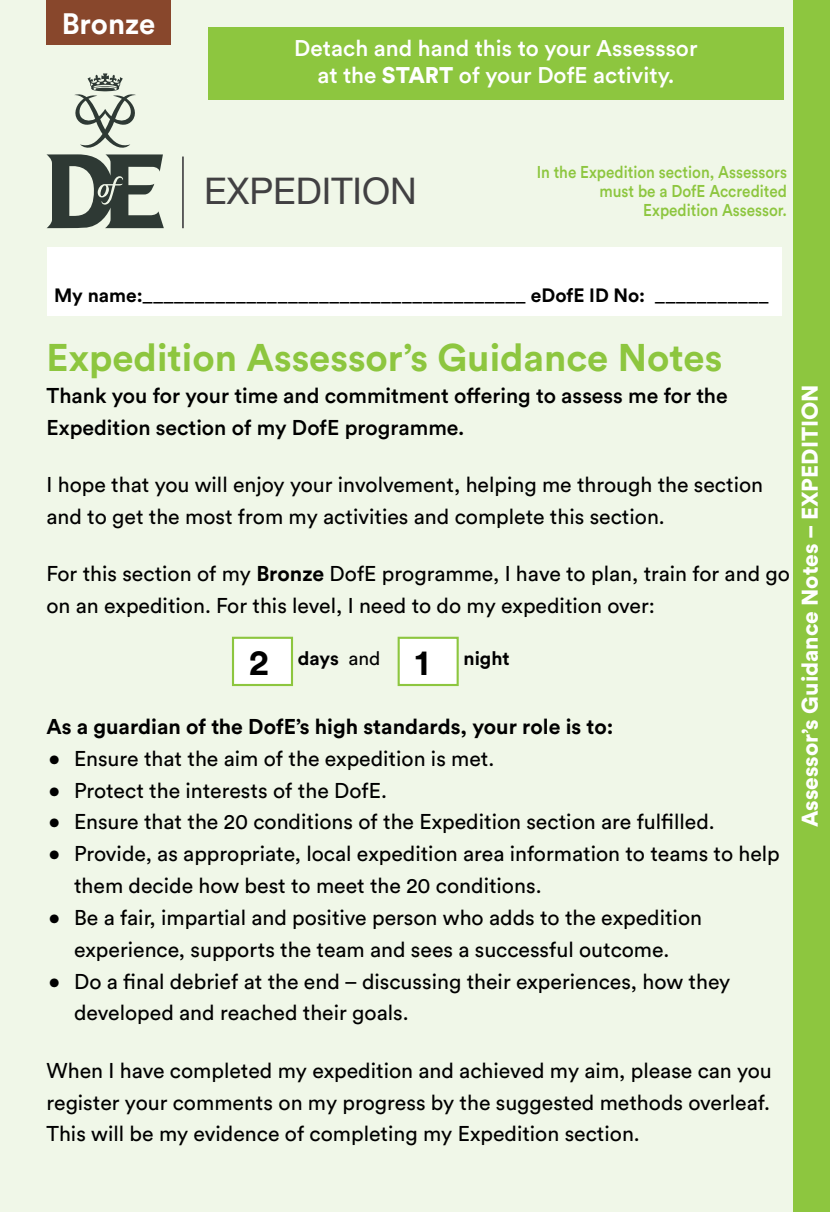
<style>
.page{position:relative;width:830px;height:1212px;background:#fff}
.page>*{position:absolute;margin:0;border:0;box-sizing:border-box;transform-origin:0 0}
.t1{font:700 38.25px "Circular Std";color:#8dc63f}
.t2{font:36.9px "Helvetica Neue LT Std";color:#414042}
.t3{font:700 36px "Circular Std";color:#000}
.t4{font:700 29.25px "Circular Std";color:#fff}
.t5{font:500 22.5px/27px "Circular Std";color:#fff;text-align:center}
.t6{font:900 22.5px "Circular Std";color:#fff}
.t7{font:21.15px/31.7px "Circular Std";color:#000}
.t8{font:500 21.15px/31.7px "Circular Std";color:#000}
.t9{font:700 21.15px "Circular Std";color:#000}
.t10{font:19.12px "Circular Std";color:#000}
.t11{font:700 19.12px "Circular Std";color:#000}
.t12{font:500 16.88px/19.1px "Circular Std";color:#8dc63f;text-align:right;scale:.9 1}
.s1{font-weight:900}
.s2{font-weight:700}
.s3{font-weight:400}
</style>
<div class="page">
<div style="left:0;top:0;width:829px;height:1212px;background:#f0f7e8"></div>
<div style="left:232px;top:637px;width:61px;height:49px;background:#fff;border:2px solid #8dc63f"></div>
<div style="left:397px;top:637px;width:61px;height:49px;background:#fff;border:2px solid #8dc63f"></div>
<div style="left:792px;top:0;width:37px;height:1212px;background:#8dc63f"></div>
<svg style="left:46px;top:73px;width:118px;height:155px"></svg>
<hr style="left:182px;top:157px;width:2px;height:71px;background:#414042">
<div style="left:47px;top:247px;width:734px;height:69px;background:#fff"></div>
<div style="left:208px;top:27px;width:575px;height:73px;background:#8dc63f"></div>
<div style="left:46px;top:0;width:124px;height:45px;background:#88472c"></div>
<h3 class="t4" style="left:62px;top:5px;width:95px">Bronze</h3>
<p class="t5" style="left:294px;top:34px;width:404px">Detach and hand this to your Assesssor at the <span class="s1">START</span> of your DofE activity.</p>
<h2 class="t2" style="left:204px;top:169px;width:214px">EXPEDITION</h2>
<p class="t12" style="left:536px;top:162px;width:279px">In the Expedition section, Assessors must be a DofE Accredited<br>Expedition Assessor.</p>
<p class="t10" style="left:54px;top:283px;width:716px"><span class="s2">My name:</span>_____________________________________ <span class="s2">eDofE ID No:</span> ___________</p>
<h1 class="t1" style="left:46px;top:333px;width:677px">Expedition Assessor’s Guidance Notes</h1>
<p class="t8" style="left:46px;top:379px;width:682px">Thank you for your time and commitment offering to assess me for the<br>Expedition section of my DofE programme.</p>
<p class="t7" style="left:46px;top:468px;width:718px">I hope that you will enjoy your involvement, helping me through the section and to get the most from my activities and complete this section.</p>
<p class="t7" style="left:46px;top:558px;width:744px">For this section of my <span class="s2">Bronze</span> DofE programme, I have to plan, train for and go on an expedition. For this level, I need to do my expedition over:</p>
<p class="t11" style="left:298px;top:646px;width:84px">days <span class="s3">and</span></p>
<p class="t11" style="left:463px;top:646px;width:48px">night</p>
<h3 class="t3" style="left:249px;top:639px;width:21px">2</h3>
<h3 class="t3" style="left:414px;top:639px;width:16px">1</h3>
<p class="t9" style="left:46px;top:713px;width:568px">As a guardian of the DofE’s high standards, your role is to:</p>
<p class="t7" style="left:49px;top:742px;width:447px">• Ensure that the aim of the expedition is met.</p>
<p class="t7" style="left:49px;top:774px;width:340px">• Protect the interests of the DofE.</p>
<p class="t7" style="left:49px;top:806px;width:667px">• Ensure that the 20 conditions of the Expedition section are fulfilled.</p>
<p class="t7" style="left:74px;top:838px;width:707px;text-indent:-25px">• Provide, as appropriate, local expedition area information to teams to help them decide how best to meet the 20 conditions.</p>
<p class="t7" style="left:49px;top:901px;width:654px;text-align:center">• Be a fair, impartial and positive person who adds to the expedition experience, supports the team and sees a successful outcome.</p>
<p class="t7" style="left:74px;top:965px;width:657px;text-indent:-25px">• Do a final debrief at the end – discussing their experiences, how they developed and reached their goals.</p>
<p class="t7" style="left:46px;top:1054px;width:726px;text-align:justify">When I have completed my expedition and achieved my aim, please can you register your comments on my progress by the suggested methods overleaf.<br>This will be my evidence of completing my Expedition section.</p>
<p class="t6" style="left:794px;top:827px;width:444px;rotate:-90deg">Assessor’s Guidance Notes – EXPEDITION</p>
</div>
